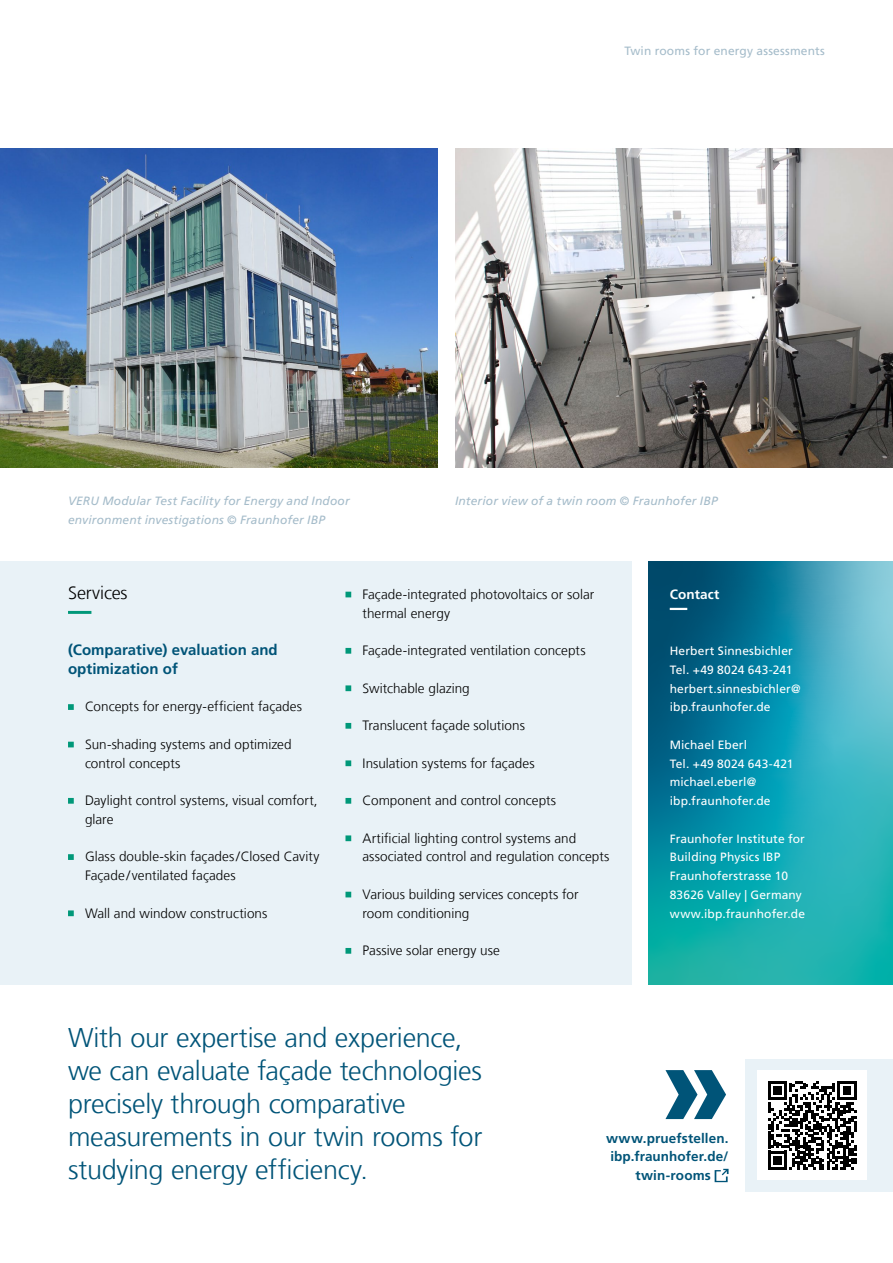
<style>
.page{position:relative;width:893px;height:1263px;background:#fff}
.page>*{position:absolute;margin:0;border:0;box-sizing:border-box;transform-origin:0 0}
.t1{font:300 27px/33px "Frutiger LT Com";letter-spacing:-.01em;color:#005478}
.t2{font:300 18px "Frutiger LT Com";letter-spacing:-.005em;color:#000}
.t3{font:700 15px/18.8px "Frutiger LT Com";color:#005478}
.t4{font:300 13.5px/18.8px "Frutiger LT Com";letter-spacing:.005em;color:#000}
.t5{font:700 13.5px "Frutiger LT Com";letter-spacing:.01em;color:#005478}
.t6{font:700 13.5px "Frutiger LT Com";letter-spacing:.01em;color:#fff}
.t7{font:12px/18.8px "Frutiger LT Com";letter-spacing:.01em;color:#fff}
.t8{font:italic 12px/18.8px "Frutiger LT Com";letter-spacing:.015em;color:#a5bcca}
.t9{font:12px "Frutiger LT Com";letter-spacing:.015em;color:#a5bcca}
</style>
<div class="page">
<svg style="left:648px;top:561px;width:245px;height:423px;background:#1b98aa"></svg>
<svg style="left:665px;top:1070px;width:61px;height:49px"></svg>
<svg style="left:670px;top:608px;width:155px;height:2px"></svg>
<img style="left:0;top:149px;width:438px;height:319px">
<div style="left:746px;top:1059px;width:147px;height:133px;background:#e9f2f7"></div>
<svg style="left:715px;top:1169px;width:14px;height:13px"></svg>
<div style="left:757px;top:1070px;width:110px;height:110px;background:#fff"></div>
<svg style="left:768px;top:1081px;width:88px;height:88px"></svg>
<div style="left:0;top:561px;width:631px;height:423px;background:#e9f2f7"></div>
<svg style="left:68px;top:611px;width:24px;height:3px"></svg>
<svg style="left:68px;top:704px;width:6px;height:6px"></svg>
<svg style="left:68px;top:742px;width:6px;height:5px"></svg>
<svg style="left:68px;top:798px;width:6px;height:6px"></svg>
<svg style="left:68px;top:854px;width:6px;height:6px"></svg>
<svg style="left:68px;top:910px;width:6px;height:6px"></svg>
<svg style="left:345px;top:592px;width:7px;height:5px"></svg>
<svg style="left:345px;top:648px;width:7px;height:6px"></svg>
<svg style="left:345px;top:685px;width:7px;height:6px"></svg>
<svg style="left:345px;top:723px;width:7px;height:6px"></svg>
<svg style="left:345px;top:760px;width:7px;height:6px"></svg>
<svg style="left:345px;top:798px;width:7px;height:6px"></svg>
<svg style="left:345px;top:835px;width:7px;height:6px"></svg>
<svg style="left:345px;top:892px;width:7px;height:5px"></svg>
<svg style="left:345px;top:948px;width:7px;height:6px"></svg>
<img style="left:455px;top:149px;width:438px;height:319px">
<p class="t9" style="left:624px;top:44px;width:202px">Twin rooms for energy assessments</p>
<p class="t8" style="left:68px;top:492px;width:283px">VERU Modular Test Facility for Energy and Indoor environment investigations © Fraunhofer IBP</p>
<p class="t8" style="left:455px;top:492px;width:264px">Interior view of a twin room © Fraunhofer IBP</p>
<h2 class="t2" style="left:68px;top:582px;width:61px">Services</h2>
<p class="t3" style="left:68px;top:641px;width:211px">(Comparative) evaluation and optimization of</p>
<p class="t4" style="left:85px;top:697px;width:218px">Concepts for energy-efficient façades</p>
<p class="t4" style="left:85px;top:735px;width:208px">Sun-shading systems and optimized control concepts</p>
<p class="t4" style="left:85px;top:791px;width:234px">Daylight control systems, visual comfort, glare</p>
<p class="t4" style="left:85px;top:847px;width:236px">Glass double-skin façades/Closed Cavity<br>Façade / ventilated façades</p>
<p class="t4" style="left:85px;top:904px;width:184px">Wall and window constructions</p>
<p class="t4" style="left:362px;top:585px;width:233px">Façade-integrated photovoltaics or solar thermal energy</p>
<p class="t4" style="left:362px;top:641px;width:225px">Façade-integrated ventilation concepts</p>
<p class="t4" style="left:362px;top:679px;width:109px">Switchable glazing</p>
<p class="t4" style="left:362px;top:716px;width:164px">Translucent façade solutions</p>
<p class="t4" style="left:362px;top:754px;width:174px">Insulation systems for façades</p>
<p class="t4" style="left:362px;top:791px;width:195px">Component and control concepts</p>
<p class="t4" style="left:362px;top:829px;width:249px">Artificial lighting control systems and associated control and regulation concepts</p>
<p class="t4" style="left:362px;top:885px;width:218px">Various building services concepts for room conditioning</p>
<p class="t4" style="left:362px;top:941px;width:139px">Passive solar energy use</p>
<p class="t6" style="left:670px;top:586px;width:51px">Contact</p>
<p class="t7" style="left:670px;top:642px;width:133px">Herbert Sinnesbichler<br>Tel. +49 8024 643-241 herbert.sinnesbichler@ ibp.fraunhofer.de</p>
<p class="t7" style="left:670px;top:735px;width:125px">Michael Eberl<br>Tel. +49 8024 643-421 michael.eberl@ ibp.fraunhofer.de</p>
<p class="t7" style="left:670px;top:829px;width:137px">Fraunhofer Institute for<br>Building Physics IBP<br>Fraunhoferstrasse 10<br>83626 Valley | Germany www.ibp.fraunhofer.de</p>
<h1 class="t1" style="left:68px;top:1021px;width:416px">With our expertise and experience, we can evaluate façade technologies precisely through comparative measurements in our twin rooms for studying energy efficiency.</h1>
<p class="t5" style="left:606px;top:1130px;width:124px">www.pruefstellen.</p>
<p class="t5" style="left:610px;top:1149px;width:120px">ibp.fraunhofer.de/</p>
<p class="t5" style="left:635px;top:1167px;width:77px">twin-rooms</p>
</div>
